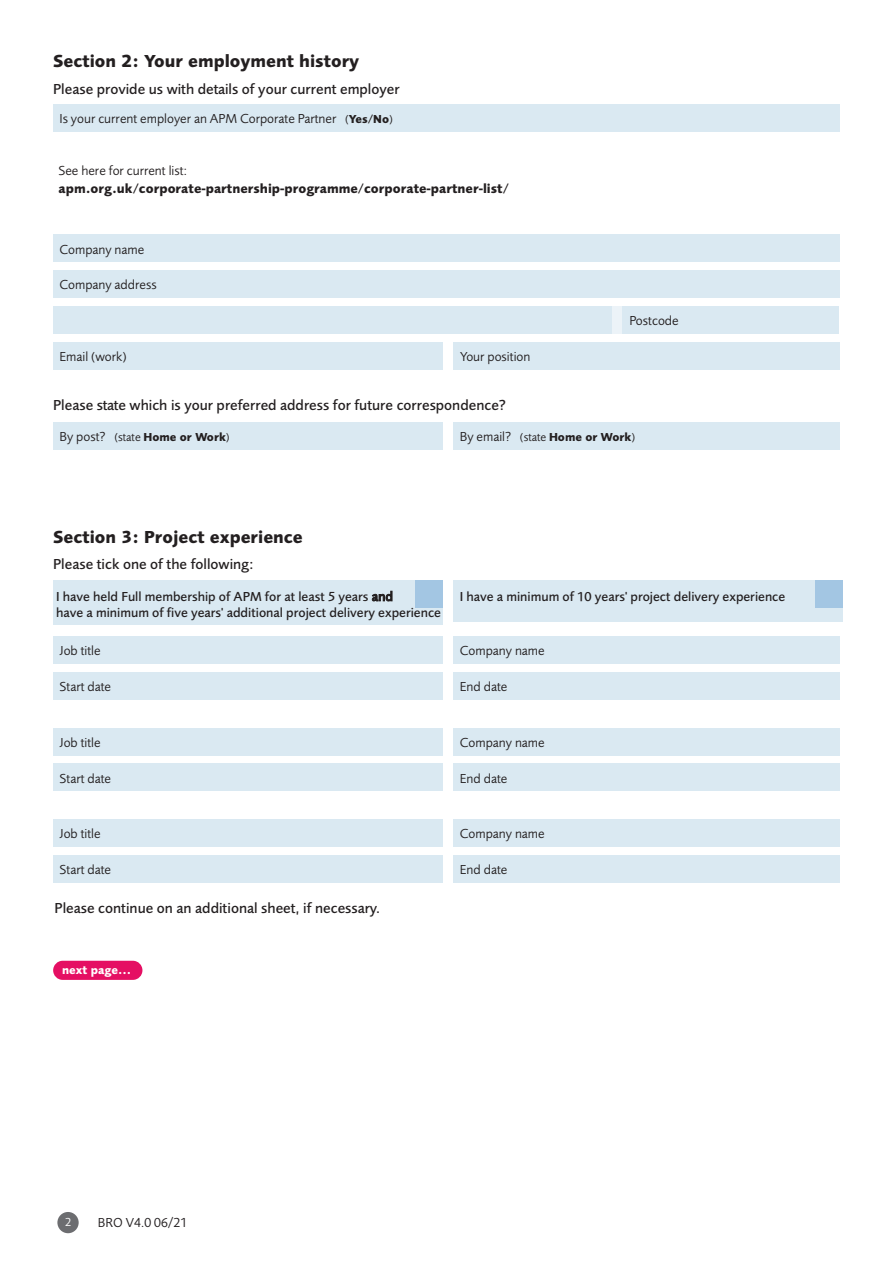
<style>
.page{position:relative;width:893px;height:1263px;background:#fff}
.page>*{position:absolute;margin:0;border:0;box-sizing:border-box;transform-origin:0 0}
.t1{font:700 18px "Foundry Sans";color:#231f20}
.t2{font:500 15px "Foundry Sans";color:#231f20}
.t3{font:13.5px "Foundry Sans";color:#231f20}
.t4{font:500 13.5px/16.2px "Foundry Sans";color:#231f20}
.t5{font:700 13.5px "Foundry Sans";color:#231f20}
.t6{font:700 12px "Foundry Sans";color:#231f20}
.t7{font:700 12px "Foundry Sans";color:#fff}
.t8{font:12px "Foundry Sans";color:#fff}
.s1{font-size:12px}
.s2{font-weight:700;font-size:12px}
.s3{font-weight:400;font-size:13.5px}
.s4{font-weight:400}
</style>
<div class="page">
<div style="left:57px;top:1212px;width:22px;height:21px;background:#6c6d70;border-radius:50%"></div>
<div style="left:53px;top:270px;width:787px;height:28px;background:#dae9f2"></div>
<div style="left:53px;top:306px;width:560px;height:28px;background:#dae9f2"></div>
<div style="left:612px;top:306px;width:11px;height:28px;background:#ecf3f8"></div>
<div style="left:623px;top:306px;width:216px;height:28px;background:#dae9f2"></div>
<div style="left:53px;top:342px;width:390px;height:28px;background:#dae9f2"></div>
<div style="left:454px;top:342px;width:386px;height:28px;background:#dae9f2"></div>
<div style="left:53px;top:235px;width:787px;height:27px;background:#dae9f2"></div>
<div style="left:53px;top:422px;width:390px;height:28px;background:#dae9f2"></div>
<div style="left:53px;top:636px;width:390px;height:28px;background:#dae9f2"></div>
<div style="left:53px;top:728px;width:390px;height:27px;background:#dae9f2"></div>
<div style="left:53px;top:819px;width:390px;height:28px;background:#dae9f2"></div>
<div style="left:53px;top:672px;width:390px;height:28px;background:#dae9f2"></div>
<div style="left:53px;top:764px;width:390px;height:27px;background:#dae9f2"></div>
<div style="left:53px;top:855px;width:390px;height:28px;background:#dae9f2"></div>
<div style="left:53px;top:104px;width:787px;height:28px;background:#dae9f2"></div>
<div style="left:453px;top:422px;width:387px;height:28px;background:#dae9f2"></div>
<div style="left:453px;top:636px;width:387px;height:28px;background:#dae9f2"></div>
<div style="left:453px;top:728px;width:387px;height:27px;background:#dae9f2"></div>
<div style="left:453px;top:819px;width:387px;height:28px;background:#dae9f2"></div>
<div style="left:453px;top:672px;width:387px;height:28px;background:#dae9f2"></div>
<div style="left:453px;top:764px;width:387px;height:27px;background:#dae9f2"></div>
<div style="left:453px;top:855px;width:387px;height:28px;background:#dae9f2"></div>
<div style="left:53px;top:961px;width:89px;height:19px;background:#e50f63;border-radius:10px"></div>
<div style="left:53px;top:580px;width:390px;height:44px;background:#dae9f2"></div>
<div style="left:415px;top:580px;width:28px;height:28px;background:#a3c6e3"></div>
<div style="left:453px;top:581px;width:390px;height:41px;background:#dae9f2"></div>
<div style="left:815px;top:580px;width:28px;height:28px;background:#a3c6e3"></div>
<h1 class="t1" style="left:53px;top:50px;width:308px">Section 2: Your employment history</h1>
<p class="t2" style="left:53px;top:80px;width:348px">Please provide us with details of your current employer</p>
<p class="t3" style="left:60px;top:110px;width:335px">Is your current employer an APM Corporate Partner <span class="s1">(</span><span class="s2">Yes/No</span><span class="s1">)</span></p>
<p class="t3" style="left:58px;top:163px;width:130px">See here for current list:</p>
<p class="t5" style="left:58px;top:180px;width:452px">apm.org.uk/corporate-partnership-programme/corporate-partner-list/</p>
<p class="t3" style="left:60px;top:241px;width:86px">Company name</p>
<p class="t3" style="left:60px;top:277px;width:99px">Company address</p>
<p class="t3" style="left:60px;top:349px;width:69px">Email (work)</p>
<p class="t3" style="left:460px;top:349px;width:72px">Your position</p>
<p class="t2" style="left:53px;top:396px;width:454px">Please state which is your preferred address for future correspondence?</p>
<p class="t3" style="left:629px;top:313px;width:51px">Postcode</p>
<p class="t6" style="left:60px;top:430px;width:172px"><span class="s3">By post?</span> <span class="s4">(state</span> Home or Work<span class="s4">)</span></p>
<h1 class="t1" style="left:53px;top:527px;width:251px">Section 3: Project experience</h1>
<p class="t2" style="left:53px;top:555px;width:202px">Please tick one of the following:</p>
<p class="t6" style="left:460px;top:430px;width:177px"><span class="s3">By email?</span> <span class="s4">(state</span> Home or Work<span class="s4">)</span></p>
<p class="t4" style="left:56px;top:588px;width:386px">I have held Full membership of APM for at least 5 years and<br>have a minimum of five years' additional project delivery experience</p>
<p class="t4" style="left:460px;top:589px;width:327px">I have a minimum of 10 years' project delivery experience</p>
<p class="t3" style="left:60px;top:643px;width:43px">Job title</p>
<p class="t3" style="left:460px;top:643px;width:86px">Company name</p>
<p class="t3" style="left:60px;top:679px;width:53px">Start date</p>
<p class="t3" style="left:460px;top:679px;width:49px">End date</p>
<p class="t3" style="left:60px;top:734px;width:43px">Job title</p>
<p class="t3" style="left:460px;top:734px;width:86px">Company name</p>
<p class="t3" style="left:60px;top:770px;width:53px">Start date</p>
<p class="t3" style="left:460px;top:770px;width:49px">End date</p>
<p class="t3" style="left:60px;top:826px;width:43px">Job title</p>
<p class="t3" style="left:460px;top:826px;width:86px">Company name</p>
<p class="t3" style="left:60px;top:862px;width:53px">Start date</p>
<p class="t3" style="left:460px;top:862px;width:49px">End date</p>
<p class="t2" style="left:55px;top:899px;width:327px">Please continue on an additional sheet, if necessary.</p>
<p class="t7" style="left:62px;top:962px;width:71px">next page...</p>
<p class="t8" style="left:65px;top:1215px;width:8px">2</p>
<p class="t3" style="left:98px;top:1215px;width:91px">BRO V4.0 06/21</p>
</div>
